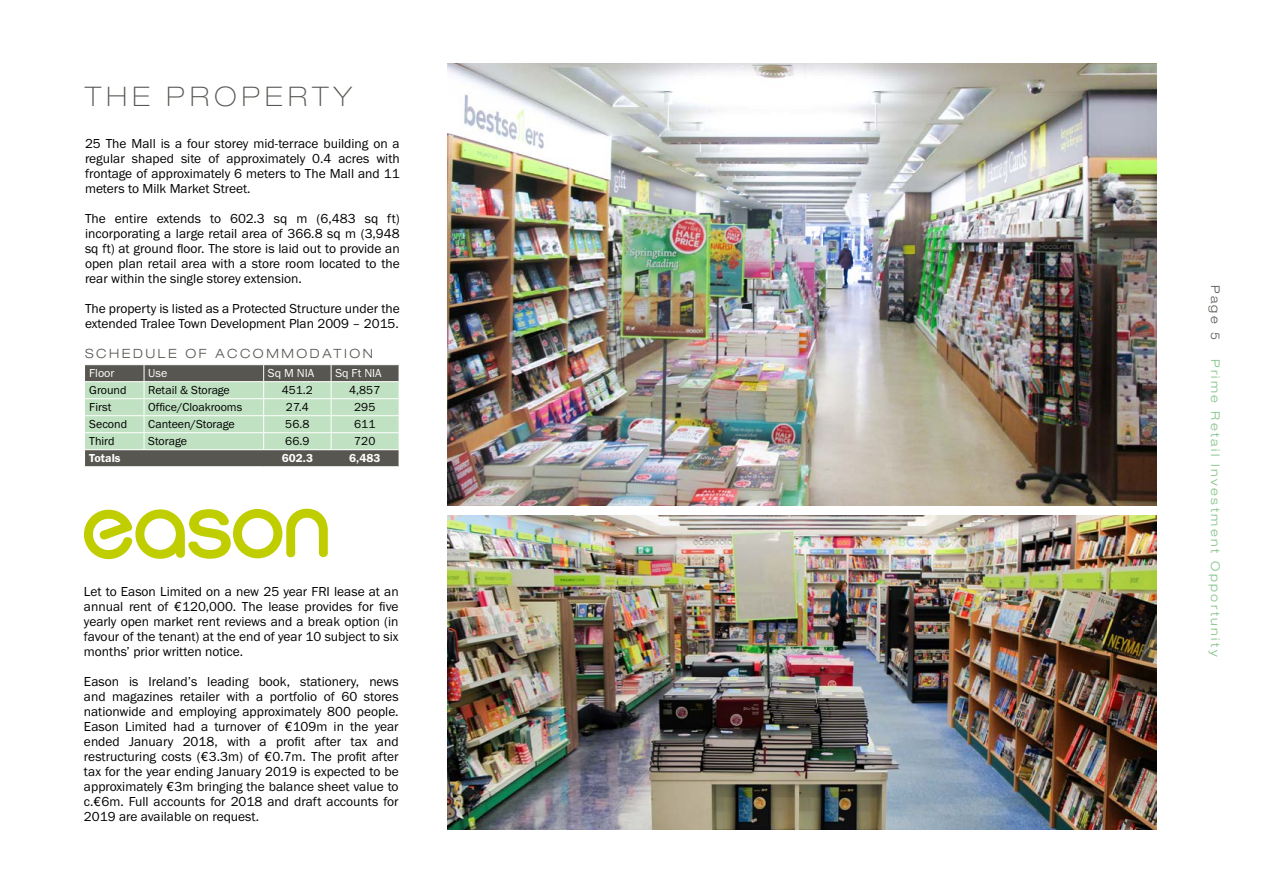
<style>
.page{position:relative;width:1263px;height:893px;background:#fff}
.page>*{position:absolute;margin:0;border:0;box-sizing:border-box;transform-origin:0 0}
.t1{font:100 expanded 27px "Helvetica Neue LT Pro";letter-spacing:.2em;color:#575651}
.t2{font:13.5px/15px "Franklin Gothic URW Boo";color:#000;text-align:justify}
.t3{font:300 expanded 12.75px "Helvetica Neue LT Pro";letter-spacing:.2em;color:#575651}
.t4{font:12px "Franklin Gothic URW Boo";color:#000}
.t5{font:300 expanded 12px "Helvetica Neue LT Pro";letter-spacing:.2em;color:#80c385}
.t6{font:12px "Franklin Gothic URW Boo";color:#fff}
.t7{font:12px "Franklin Gothic URW Dem";color:#fff}
.t8{font:300 expanded 12px "Helvetica Neue LT Pro";color:#575651}
</style>
<div class="page">
<img style="left:448px;top:516px;width:709px;height:313px">
<img style="left:448px;top:64px;width:709px;height:442px">
<svg style="left:84px;top:509px;width:244px;height:50px"></svg>
<svg style="left:85px;top:365px;width:314px;height:102px;background:#a3b7a3"></svg>
<h1 class="t1" style="left:85px;top:81px;width:268px">THE PROPERTY</h1>
<p class="t2" style="left:85px;top:136px;width:316px">25 The Mall is a four storey mid-terrace building on a regular shaped site of approximately 0.4 acres with frontage of approximately 6 meters to The Mall and 11 meters to Milk Market Street.</p>
<p class="t2" style="left:85px;top:211px;width:316px">The entire extends to 602.3 sq m (6,483 sq ft) incorporating a large retail area of 366.8 sq m (3,948 sq ft) at ground floor. The store is laid out to provide an open plan retail area with a store room located to the rear within the single storey extension.</p>
<p class="t2" style="left:85px;top:301px;width:316px">The property is listed as a Protected Structure under the extended Tralee Town Development Plan 2009 – 2015.</p>
<p class="t3" style="left:85px;top:346px;width:289px">SCHEDULE OF ACCOMMODATION</p>
<p class="t6" style="left:89px;top:366px;width:27px">Floor</p>
<p class="t6" style="left:148px;top:366px;width:21px">Use</p>
<p class="t6" style="left:268px;top:366px;width:48px">Sq M NIA</p>
<p class="t6" style="left:335px;top:366px;width:48px">Sq Ft NIA</p>
<p class="t4" style="left:89px;top:383px;width:39px">Ground</p>
<p class="t4" style="left:148px;top:383px;width:83px">Retail &amp; Storage</p>
<p class="t4" style="left:282px;top:383px;width:33px">451.2</p>
<p class="t4" style="left:349px;top:383px;width:33px">4,857</p>
<p class="t4" style="left:89px;top:400px;width:24px">First</p>
<p class="t4" style="left:148px;top:400px;width:95px">Office/Cloakrooms</p>
<p class="t4" style="left:286px;top:400px;width:24px">27.4</p>
<p class="t4" style="left:354px;top:400px;width:23px">295</p>
<p class="t4" style="left:89px;top:417px;width:39px">Second</p>
<p class="t4" style="left:148px;top:417px;width:88px">Canteen/Storage</p>
<p class="t4" style="left:285px;top:417px;width:26px">56.8</p>
<p class="t4" style="left:354px;top:417px;width:23px">611</p>
<p class="t4" style="left:89px;top:434px;width:27px">Third</p>
<p class="t4" style="left:148px;top:434px;width:40px">Storage</p>
<p class="t4" style="left:285px;top:434px;width:26px">66.9</p>
<p class="t4" style="left:354px;top:434px;width:23px">720</p>
<p class="t7" style="left:89px;top:451px;width:33px">Totals</p>
<p class="t7" style="left:282px;top:451px;width:33px">602.3</p>
<p class="t7" style="left:349px;top:451px;width:33px">6,483</p>
<p class="t2" style="left:84px;top:584px;width:316px">Let to Eason Limited on a new 25 year FRI lease at an annual rent of €120,000. The lease provides for five yearly open market rent reviews and a break option (in favour of the tenant) at the end of year 10 subject to six months’ prior written notice.</p>
<p class="t2" style="left:84px;top:674px;width:316px">Eason is Ireland’s leading book, stationery, news and magazines retailer with a portfolio of 60 stores nationwide and employing approximately 800 people.<br>Eason Limited had a turnover of €109m in the year ended January 2018, with a profit after tax and restructuring costs (€3.3m) of €0.7m. The profit after tax for the year ending January 2019 is expected to be approximately €3m bringing the balance sheet value to c.€6m. Full accounts for 2018 and draft accounts for 2019 are available on request.</p>
<p class="t8" style="left:1222px;top:285px;width:56px;rotate:90deg">Page 5</p>
<p class="t5" style="left:1222px;top:359px;width:299px;rotate:90deg">Prime Retail Investment Opportunity</p>
</div>
